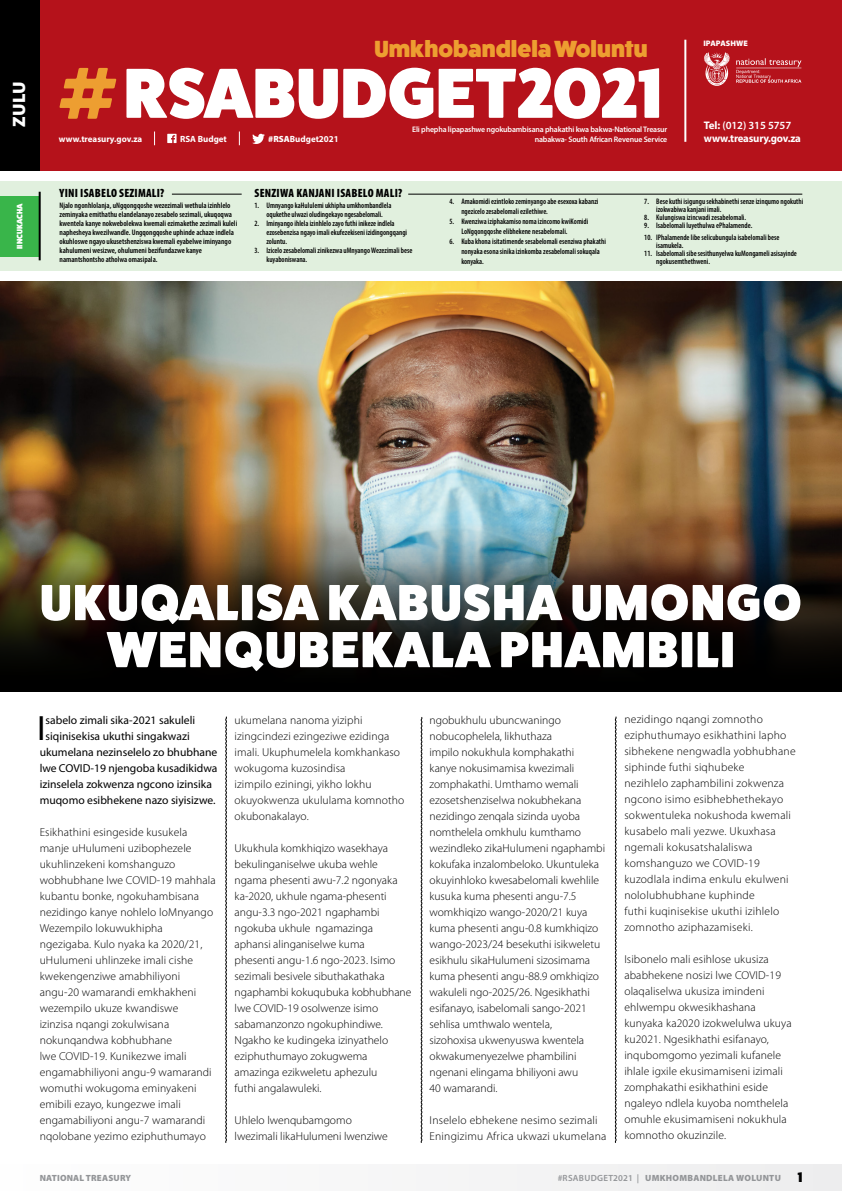
<style>
.page{position:relative;width:842px;height:1191px;background:#fff}
.page>*{position:absolute;margin:0;border:0;box-sizing:border-box;transform-origin:0 0}
.t1{font:800 71px "Fat Frank";letter-spacing:.01em;color:#fff}
.t2{font:800 51px/47px "Fat Frank";letter-spacing:.03em;color:#fff;text-align:center}
.t3{font:35.2px "Myriad Pro";color:#000}
.t4{font:800 23.4px "Fat Frank";color:#ed9e31}
.t5{font:900 18px "Myriad Pro";color:#fff}
.t6{font:900 condensed 12px "Myriad Pro";letter-spacing:.02em;color:#000}
.t7{font:300 11.5px/16px "Myriad Pro";letter-spacing:.01em;color:#000}
.t8{font:11.5px "Myriad Pro";color:#000}
.t9{font:700 11px/13px "Myriad Pro";letter-spacing:-.02em;color:#fff}
.t10{font:900 9px "Myriad Pro";letter-spacing:.025em;color:#939598}
.t11{font:700 9px "Myriad Pro";color:#fff}
.t12{font:600 condensed 8px/9px "Myriad Pro";color:#000;scale:.95 1}
.t13{font:600 condensed 8px/9px "Myriad Pro";color:#000}
.t14{font:600 8px "Myriad Pro";letter-spacing:-.02em;color:#fff}
.t15{font:800 8px "Fat Frank";letter-spacing:.01em;color:#fff}
.t16{font:900 8px "Myriad Pro";letter-spacing:.01em;color:#fff}
.s1{font-weight:900}
.s2{font-weight:600}
.s3{font-family:"Fat Frank";font-weight:800;font-size:14px;color:#000}
</style>
<div class="page">
<div style="left:0;top:1164px;width:842px;height:27px;background:#f5f5f6"></div>
<svg style="left:421px;top:717px;width:1px;height:426px"></svg>
<svg style="left:615px;top:716px;width:2px;height:427px"></svg>
<svg style="left:225px;top:716px;width:2px;height:427px"></svg>
<div style="left:0;top:181px;width:842px;height:89px;background:#e1f0de"></div>
<hr style="left:172px;top:194px;width:70px;height:1px;background:#000">
<hr style="left:408px;top:194px;width:394px;height:1px;background:#000">
<div style="left:0;top:196px;width:40px;height:60px;background:#39b54a"></div>
<div style="left:0;top:0;width:842px;height:170px;background:#b5121b"></div>
<div style="left:0;top:0;width:40px;height:170px;background:#000"></div>
<hr style="left:684px;top:40px;width:2px;height:102px;background:#fff">
<svg style="left:736px;top:58px;width:65px;height:25px"></svg>
<svg style="left:704px;top:52px;width:26px;height:34px"></svg>
<svg style="left:167px;top:134px;width:10px;height:9px"></svg>
<svg style="left:154px;top:131px;width:1px;height:14px"></svg>
<svg style="left:239px;top:131px;width:1px;height:14px"></svg>
<svg style="left:252px;top:134px;width:13px;height:10px"></svg>
<hr style="left:39px;top:192px;width:2px;height:68px;background:#000">
<svg style="left:59px;top:68px;width:58px;height:51px"></svg>
<img style="left:0;top:282px;width:842px;height:234px">
<img style="left:0;top:516px;width:842px;height:175px">
<h3 class="t5" style="left:9px;top:127px;width:47px;rotate:-90deg">ZULU</h3>
<p class="t15" style="left:15px;top:249px;width:47px;rotate:-90deg">IINCUKACHA</p>
<h3 class="t4" style="left:374px;top:36px;width:275px">Umkhobandlela Woluntu</h3>
<h1 class="t1" style="left:124px;top:53px;width:539px">RSABUDGET2021</h1>
<p class="t14" style="left:412px;top:124px;width:257px">Eli phepha lipapashwe ngokubambisana phakathi kwa bakwa-National Treasur</p>
<p class="t11" style="left:59px;top:133px;width:85px">www.treasury.gov.za</p>
<p class="t11" style="left:180px;top:133px;width:48px">RSA Budget</p>
<p class="t11" style="left:268px;top:133px;width:72px"><span class="s1">#RSA</span>Budget2021</p>
<p class="t14" style="left:535px;top:134px;width:134px">nabakwa- South African Revenue Service</p>
<p class="t16" style="left:703px;top:38px;width:46px">IPAPASHWE</p>
<p class="t9" style="left:704px;top:118px;width:99px">Tel: <span class="s2">(012) 315 5757 </span>www.treasury.gov.za</p>
<p class="t6" style="left:60px;top:185px;width:106px">YINI ISABELO SEZIMALI?</p>
<p class="t13" style="left:60px;top:201px;width:179px">Njalo ngonhlolanja, uNgqongqoshe wezezimali wethula izinhlelo zeminyaka emithathu elandelanayo zesabelo sezimali, ukuqoqwa kwentela kanye nokwebolekwa kwemali ezimakethe zezimali kuleli naphesheya kwezilwandle. Ungqongqoshe uphinde achaze indlela okuhloswe ngayo ukusetshenziswa kwemali eyabelwe iminyango kahulumeni wesizwe, ohulumeni bezifundazwe kanye namantshontsho atholwa omasipala.</p>
<p class="t6" style="left:255px;top:185px;width:149px">SENZIWA KANJANI ISABELO MALI?</p>
<p class="t12" style="left:254px;top:201px;width:146px;text-align:center">1. Umnyango kaHululemi ukhipha umkhombandlela oqukethe ulwazi oludingekayo ngesabelomali.</p>
<p class="t12" style="left:266px;top:219px;width:150px;text-indent:-12px">2. Iminyango ihlela izinhlelo zayo futhi inikeze indlela ezosebenzisa ngayo imali ekufezekiseni izidingongqangi zoluntu.</p>
<p class="t12" style="left:266px;top:246px;width:155px;text-indent:-12px">3. Izicelo zesabelomali zinikezwa uMnyango Wezezimali bese kuyaboniswana.</p>
<p class="t12" style="left:461px;top:196px;width:146px;line-height:10px;text-indent:-12px">4. Amakomidi ezintloko zeminyango abe esexoxa kabanzi ngezicelo zesabelomali ezilethiwe.</p>
<p class="t12" style="left:461px;top:216px;width:135px;line-height:10px;text-indent:-12px">5. Kwenziwa iziphakamiso noma izincomo kwiKomidi<br>LoNgqongqoshe elibhekene nesabelomali.</p>
<p class="t12" style="left:461px;top:236px;width:154px;line-height:10px;text-indent:-12px">6. Kuba khona isitatimende sesabelomali esenziwa phakathi nonyaka esona sinika izinkomba zesabelomali sokuqala konyaka.</p>
<p class="t12" style="left:656px;top:197px;width:156px;line-height:8px;text-indent:-12px">7. Bese kuthi isigungu sekhabinethi senze izinqumo ngokuthi izokwabiwa kanjani imali.</p>
<p class="t12" style="left:644px;top:213px;width:109px">8. Kulungiswa izincwadi zesabelomali.</p>
<p class="t12" style="left:644px;top:221px;width:115px">9. Isabelomali luyethulwa ePhalamende.</p>
<p class="t12" style="left:656px;top:233px;width:131px;line-height:8px;text-indent:-12px">10. IPhalamende libe selicubungula isabelomali bese isamukela.</p>
<p class="t12" style="left:656px;top:249px;width:150px;line-height:8px;text-indent:-12px">11. Isabelomali sibe sesithunyelwa kuMongameli asisayinde ngokusemthethweni.</p>
<h2 class="t2" style="left:40px;top:579px;width:763px">UKUQALISA KABUSHA UMONGO<br>WENQUBEKALA PHAMBILI</h2>
<h3 class="t3" style="left:37px;top:706px;width:10px">I</h3>
<p class="t8" style="left:46px;top:713px;width:151px">sabelo zimali sika-2021 sakuleli</p>
<p class="t8" style="left:46px;top:729px;width:146px">siqinisekisa ukuthi singakwazi</p>
<p class="t8" style="left:40px;top:745px;width:179px">ukumelana nezinselelo zo bhubhane</p>
<p class="t8" style="left:40px;top:761px;width:179px">lwe COVID-19 njengoba kusadikidwa</p>
<p class="t8" style="left:40px;top:777px;width:174px">izinselela zokwenza ngcono izinsika</p>
<p class="t8" style="left:40px;top:793px;width:177px">muqomo esibhekene nazo siyisizwe.</p>
<p class="t7" style="left:40px;top:824px;width:177px">Esikhathini esingeside kusukela manje uHulumeni uzibophezele ukuhlinzekeni komshanguzo wobhubhane lwe COVID-19 mahhala kubantu bonke, ngokuhambisana nezidingo kanye nohlelo loMnyango<br>Wezempilo lokuwukhipha ngezigaba. Kulo nyaka ka 2020/21, uHulumeni uhlinzeke imali cishe kwekengenziwe amabhiliyoni angu-20 wamarandi emkhakheni wezempilo ukuze kwandiswe<br>izinzisa nqangi zokulwisana nokunqandwa kobhubhane<br>lwe COVID-19. Kunikezwe imali engamabhiliyoni angu-9 wamarandi womuthi wokugoma eminyakeni emibili ezayo, kungezwe imali engamabiliyoni angu-7 wamarandi nqolobane yezimo eziphuthumayo</p>
<p class="t7" style="left:235px;top:712px;width:171px">ukumelana nanoma yiziphi izingcindezi ezingeziwe ezidinga imali. Ukuphumelela komkhankaso wokugoma kuzosindisa<br>izimpilo eziningi, yikho lokhu okuyokwenza ukululama komnotho okubonakalayo.</p>
<p class="t7" style="left:235px;top:840px;width:178px">Ukukhula komkhiqizo wasekhaya bekulinganiselwe ukuba wehle ngama phesenti awu-7.2 ngonyaka ka-2020, ukhule ngama-phesenti angu-3.3 ngo-2021 ngaphambi ngokuba ukhule ngamazinga aphansi alinganiselwe kuma<br>phesenti angu-1.6 ngo-2023. Isimo sezimali besivele sibuthakathaka ngaphambi kokuqubuka kobhubhane lwe COVID-19 osolwenze isimo sabamanzonzo ngokuphindiwe.<br>Ngakho ke kudingeka izinyathelo eziphuthumayo zokugwema amazinga ezikweletu aphezulu<br>futhi angalawuleki.</p>
<p class="t7" style="left:235px;top:1112px;width:155px">Uhlelo lwenqubamgomo lwezimali likaHulumeni lwenziwe</p>
<p class="t7" style="left:429px;top:712px;width:177px">ngobukhulu ubuncwaningo nobucophelela, likhuthaza<br>impilo nokukhula komphakathi<br>kanye nokusimamisa kwezimali zomphakathi. Umthamo wemali ezosetshenziselwa nokubhekana nezidingo zenqala sizinda uyoba nomthelela omkhulu kumthamo wezindleko zikaHulumeni ngaphambi kokufaka inzalombeloko. Ukuntuleka okuyinhloko kwesabelomali kwehlile kusuka kuma phesenti angu-7.5 womkhiqizo wango-2020/21 kuya kuma phesenti angu-0.8 kumkhiqizo wango-2023/24 besekuthi isikweletu esikhulu sikaHulumeni sizosimama kuma phesenti angu-88.9 omkhiqizo wakuleli ngo-2025/26. Ngesikhathi esifanayo, isabelomali sango-2021 sehlisa umthwalo wentela,<br>sizohoxisa ukwenyuswa kwentela okwakumenyezelwe phambilini ngenani elingama bhiliyoni awu<br>40 wamarandi.</p>
<p class="t7" style="left:429px;top:1112px;width:178px">Inselelo ebhekene nesimo sezimali<br>Eningizimu Africa ukwazi ukumelana</p>
<p class="t7" style="left:624px;top:711px;width:173px">nezidingo nqangi zomnotho eziphuthumayo esikhathini lapho sibhekene nengwadla yobhubhane siphinde futhi siqhubeke<br>nezihlelo zaphambilini zokwenza ngcono isimo esibhebhethekayo sokwentuleka nokushoda kwemali kusabelo mali yezwe. Ukuxhasa ngemali kokusatshalaliswa komshanguzo we COVID-19 kuzodlala indima enkulu ekulweni nololubhubhane kuphinde<br>futhi kuqinisekise ukuthi izihlelo zomnotho aziphazamiseki.</p>
<p class="t7" style="left:624px;top:951px;width:169px">Isibonelo mali esihlose ukusiza ababhekene nosizi lwe COVID-19 olaqaliselwa ukusiza imindeni ehlwempu okwesikhashana kunyaka ka2020 izokwelulwa ukuya ku2021. Ngesikhathi esifanayo, inqubomgomo yezimali kufanele ihlale igxile ekusimamiseni izimali zomphakathi esikhathini eside ngaleyo ndlela kuyoba nomthelela omuhle ekusimamiseni nokukhula komnotho okuzinzile.</p>
<p class="t10" style="left:40px;top:1172px;width:93px">NATIONAL TREASURY</p>
<p class="t10" style="left:558px;top:1172px;width:246px"><span class="s2">#RSABUDGET2021 |</span> UMKHOMBANDLELA WOLUNTU <span class="s3">1</span></p>
</div>
